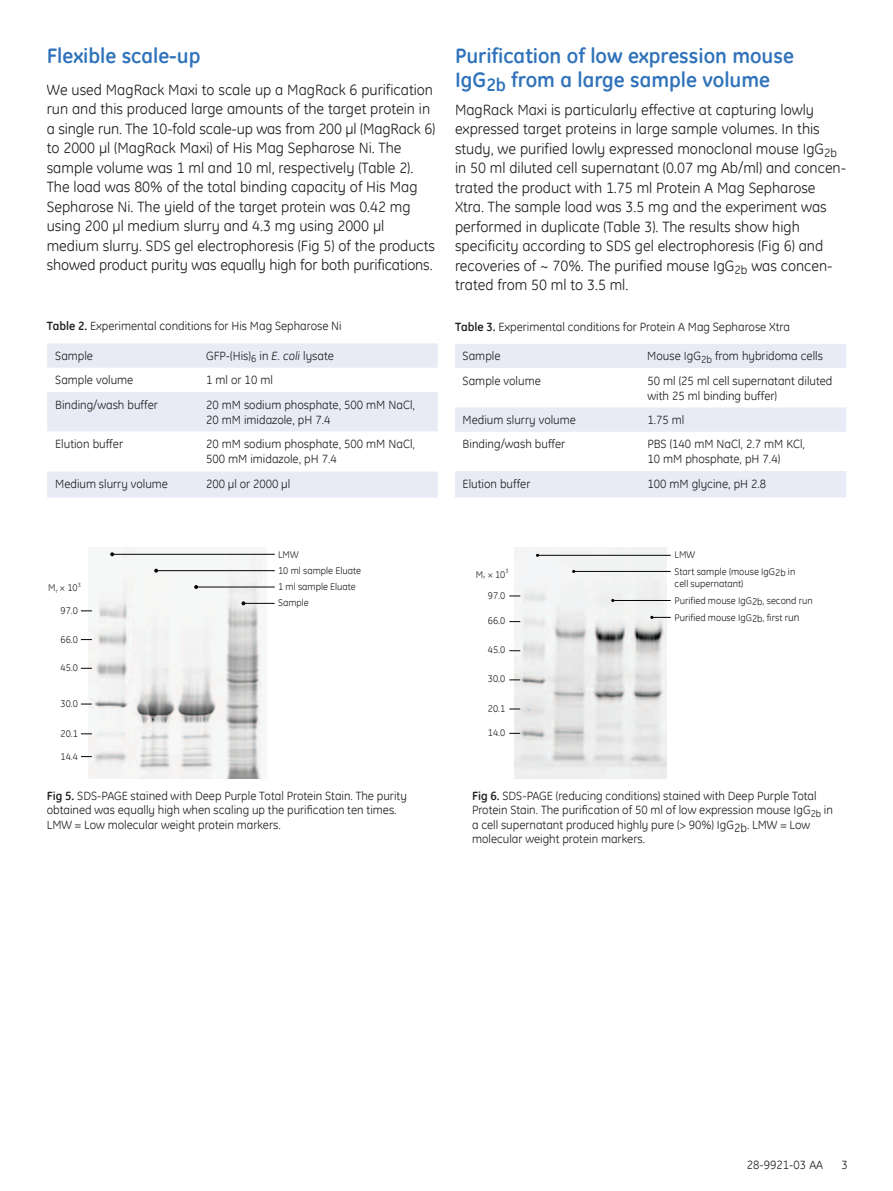
<style>
.page{position:relative;width:893px;height:1191px;background:#fff}
.page>*{position:absolute;margin:0;border:0;box-sizing:border-box;transform-origin:0 0}
.t1{font:700 21px/24px "GE Inspira";color:#3073ba}
.t2{font:15px/19.5px "GE Inspira";color:#231f20}
.t3{font:12px/14.4px "GE Inspira";color:#231f20}
.t4{font:9.75px/16.2px "GE Inspira";color:#231f20}
.t5{font:6px "GE Inspira";color:#231f20}
.s1{font-weight:700}
.s2{font-style:italic}
.s3{font-size:10.5px}
</style>
<div class="page">
<svg style="left:455px;top:344px;width:391px;height:153px"></svg>
<img style="left:515px;top:547px;width:152px;height:231px">
<hr style="left:537px;top:555px;width:134px;height:1px;background:#050504">
<hr style="left:574px;top:571px;width:97px;height:1px;background:#050504">
<hr style="left:613px;top:600px;width:58px;height:1px;background:#050504">
<svg style="left:650px;top:616px;width:21px;height:3px"></svg>
<svg style="left:47px;top:343px;width:391px;height:154px;fill:#e8ebf6"></svg>
<img style="left:88px;top:547px;width:178px;height:231px">
<hr style="left:112px;top:554px;width:163px;height:1px;background:#050504">
<svg style="left:110px;top:552px;width:4px;height:4px"></svg>
<hr style="left:156px;top:570px;width:119px;height:1px;background:#050504">
<svg style="left:154px;top:568px;width:4px;height:4px"></svg>
<hr style="left:196px;top:587px;width:79px;height:1px;background:#050504">
<svg style="left:194px;top:585px;width:4px;height:4px"></svg>
<hr style="left:243px;top:603px;width:32px;height:1px;background:#050504">
<svg style="left:241px;top:601px;width:4px;height:4px"></svg>
<h1 class="t1" style="left:47px;top:43px;width:155px">Flexible scale-up</h1>
<p class="t2" style="left:47px;top:80px;width:390px">We used MagRack Maxi to scale up a MagRack 6 purification run and this produced large amounts of the target protein in a single run. The 10-fold scale-up was from 200 μl (MagRack 6) to 2000 μl (MagRack Maxi) of His Mag Sepharose Ni. The sample volume was 1 ml and 10 ml, respectively (Table 2).<br>The load was 80% of the total binding capacity of His Mag Sepharose Ni. The yield of the target protein was 0.42 mg using 200 μl medium slurry and 4.3 mg using 2000 μl medium slurry. SDS gel electrophoresis (Fig 5) of the products showed product purity was equally high for both purifications.</p>
<p class="t3" style="left:47px;top:319px;width:297px"><span class="s1">Table 2.</span> Experimental conditions for His Mag Sepharose Ni</p>
<p class="t3" style="left:55px;top:348px;width:39px">Sample</p>
<p class="t3" style="left:206px;top:348px;width:129px">GFP-(His)<sub>6</sub> in <span class="s2">E. coli</span> lysate</p>
<p class="t3" style="left:55px;top:373px;width:80px">Sample volume</p>
<p class="t3" style="left:206px;top:373px;width:68px">1 ml or 10 ml</p>
<p class="t3" style="left:55px;top:397px;width:104px">Binding/wash buffer</p>
<p class="t3" style="left:206px;top:397px;width:210px;line-height:15px">20 mM sodium phosphate, 500 mM NaCl,<br>20 mM imidazole, pH 7.4</p>
<p class="t3" style="left:55px;top:436px;width:69px">Elution buffer</p>
<p class="t3" style="left:206px;top:436px;width:210px;line-height:15px">20 mM sodium phosphate, 500 mM NaCl,<br>500 mM imidazole, pH 7.4</p>
<p class="t3" style="left:55px;top:476px;width:114px">Medium slurry volume</p>
<p class="t3" style="left:206px;top:476px;width:86px">200 μl or 2000 μl</p>
<h1 class="t1" style="left:455px;top:43px;width:340px">Purification of low expression mouse<br>IgG<sub>2b</sub> from a large sample volume</h1>
<p class="t2" style="left:455px;top:99px;width:393px">MagRack Maxi is particularly effective at capturing lowly expressed target proteins in large sample volumes. In this study, we purified lowly expressed monoclonal mouse IgG<sub>2b </sub>in 50 ml diluted cell supernatant (0.07 mg Ab/ml) and concen&shy;trated the product with 1.75 ml Protein A Mag Sepharose Xtra. The sample load was 3.5 mg and the experiment was performed in duplicate (Table 3). The results show high specificity according to SDS gel electrophoresis (Fig 6) and recoveries of ~ 70%. The purified mouse IgG<sub>2b</sub> was concen&shy;trated from 50 ml to 3.5 ml.</p>
<p class="t3" style="left:455px;top:319px;width:337px"><span class="s1">Table 3.</span> Experimental conditions for Protein A Mag Sepharose Xtra</p>
<p class="t3" style="left:463px;top:349px;width:39px">Sample</p>
<p class="t3" style="left:647px;top:349px;width:177px">Mouse IgG<sub>2b</sub> from hybridoma cells</p>
<p class="t3" style="left:463px;top:373px;width:80px">Sample volume</p>
<p class="t3" style="left:647px;top:373px;width:187px;line-height:15px">50 ml (25 ml cell supernatant diluted with 25 ml binding buffer)</p>
<p class="t3" style="left:463px;top:412px;width:115px">Medium slurry volume</p>
<p class="t3" style="left:647px;top:412px;width:39px">1.75 ml</p>
<p class="t3" style="left:463px;top:437px;width:104px">Binding/wash buffer</p>
<p class="t3" style="left:647px;top:436px;width:159px;line-height:15px">PBS (140 mM NaCl, 2.7 mM KCl,<br>10 mM phosphate, pH 7.4)</p>
<p class="t3" style="left:463px;top:476px;width:69px">Elution buffer</p>
<p class="t3" style="left:647px;top:476px;width:120px">100 mM glycine, pH 2.8</p>
<p class="t4" style="left:48px;top:579px;width:31px">M<sub>r</sub> × 10</p>
<p class="t5" style="left:78px;top:581px;width:5px">3</p>
<p class="t4" style="left:61px;top:602px;width:19px">97.0</p>
<p class="t4" style="left:278px;top:546px;width:85px">LMW<br>10 ml sample Eluate<br>1 ml sample Eluate<br>Sample</p>
<p class="t4" style="left:61px;top:631px;width:19px">66.0</p>
<p class="t4" style="left:61px;top:659px;width:19px">45.0</p>
<p class="t4" style="left:61px;top:695px;width:19px">30.0</p>
<p class="t4" style="left:61px;top:725px;width:19px">20.1</p>
<p class="t4" style="left:61px;top:748px;width:19px">14.4</p>
<p class="t3" style="left:47px;top:788px;width:362px"><span class="s1">Fig 5.</span> SDS-PAGE stained with Deep Purple Total Protein Stain. The purity obtained was equally high when scaling up the purification ten times.<br>LMW = Low molecular weight protein markers.</p>
<p class="t4" style="left:476px;top:566px;width:31px">M<sub>r</sub> × 10</p>
<p class="t5" style="left:505px;top:567px;width:5px">3</p>
<p class="t4" style="left:488px;top:587px;width:19px">97.0</p>
<p class="t4" style="left:488px;top:612px;width:19px">66.0</p>
<p class="t4" style="left:488px;top:641px;width:19px">45.0</p>
<p class="t4" style="left:488px;top:671px;width:19px">30.0</p>
<p class="t4" style="left:488px;top:700px;width:19px">20.1</p>
<p class="t4" style="left:488px;top:724px;width:19px">14.0</p>
<p class="t4" style="left:675px;top:546px;width:122px">LMW<br>Start sample (mouse IgG2b in</p>
<p class="t4" style="left:675px;top:574px;width:140px;line-height:17.1px">cell supernatant)<br>Purified mouse IgG2b, second run<br>Purified mouse IgG2b, first r<span class="s3">un</span></p>
<p class="t3" style="left:472px;top:788px;width:362px"><span class="s1">Fig 6.</span> SDS-PAGE (reducing conditions) stained with Deep Purple Total Protein Stain. The purification of 50 ml of low expression mouse IgG<sub>2b</sub> in a cell supernatant produced highly pure (&gt; 90%) IgG2b. LMW = Low molecular weight protein markers.</p>
<p class="t3" style="left:747px;top:1157px;width:78px">28-9921-03 AA</p>
<p class="t3" style="left:841px;top:1157px;width:8px">3</p>
</div>
